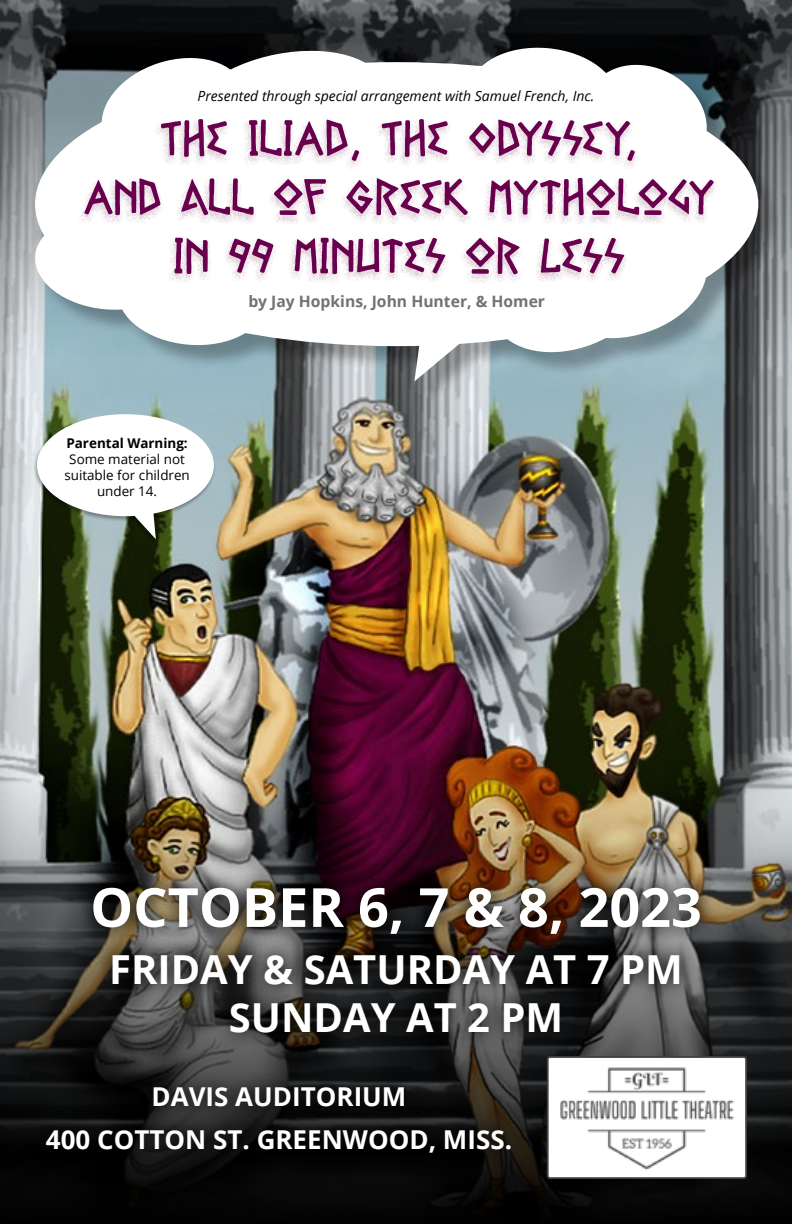
<style>
.page{position:relative;width:792px;height:1224px;background:#fff}
.page>*{position:absolute;margin:0;border:0;box-sizing:border-box;transform-origin:0 0}
.t1{font:700 54px "Open Sans";color:#fff}
.t2{font:700 40px/48px "Open Sans";color:#fff;text-align:center}
.t3{font:700 26px/42.6px "Open Sans";color:#fff;text-align:center}
.t4{font:700 15.6px "Open Sans";color:#717275}
.t5{font:italic 14px "Open Sans";color:#000}
.t6{font:13.4px/16.2px "Open Sans";color:#000;text-align:center}
.t7{font:700 13.4px "Open Sans";color:#000}
</style>
<div class="page">
<svg style="left:0;top:0;width:792px;height:315px;background:#393b3d"></svg>
<img style="left:0;top:315px;width:792px;height:909px">
<div style="left:38px;top:51px;width:745px;height:354px;background:#000;opacity:.28"></div>
<svg style="left:33px;top:44px;width:682px;height:337px"></svg>
<svg style="left:76px;top:871px;width:640px;height:178px;background:#3c3732"></svg>
<div style="left:548px;top:1057px;width:198px;height:121px;background:#fff;border-radius:2px"></div>
<div style="left:547px;top:1056px;width:200px;height:123px;border:2px solid #414042;border-radius:2px"></div>
<img style="left:560px;top:1067px;width:175px;height:104px">
<svg style="left:30px;top:1071px;width:496px;height:97px;background:#131313"></svg>
<div style="left:33px;top:414px;width:183px;height:131px;background:#000;opacity:.34"></div>
<div style="left:37px;top:414px;width:177px;height:102px;background:#fff;border-radius:50%"></div>
<svg style="left:124px;top:513px;width:32px;height:26px"></svg>
<p class="t5" style="left:198px;top:86px;width:398px">Presented through special arrangement with Samuel French, Inc.</p>
<p class="t7" style="left:66px;top:433px;width:123px">Parental Warning:</p>
<p class="t6" style="left:64px;top:451px;width:127px">Some material not suitable for children under 14.</p>
<p class="t4" style="left:248px;top:290px;width:298px">by Jay Hopkins, John Hunter, &amp; Homer</p>
<h1 class="t1" style="left:90px;top:869px;width:613px">OCTOBER 6, 7 &amp; 8, 2023</h1>
<h2 class="t2" style="left:109px;top:944px;width:575px">FRIDAY &amp; SATURDAY AT 7 PM<br>SUNDAY AT 2 PM</h2>
<h3 class="t3" style="left:46px;top:1075px;width:468px">DAVIS AUDITORIUM<br>400 COTTON ST. GREENWOOD, MISS.</h3>
</div>
